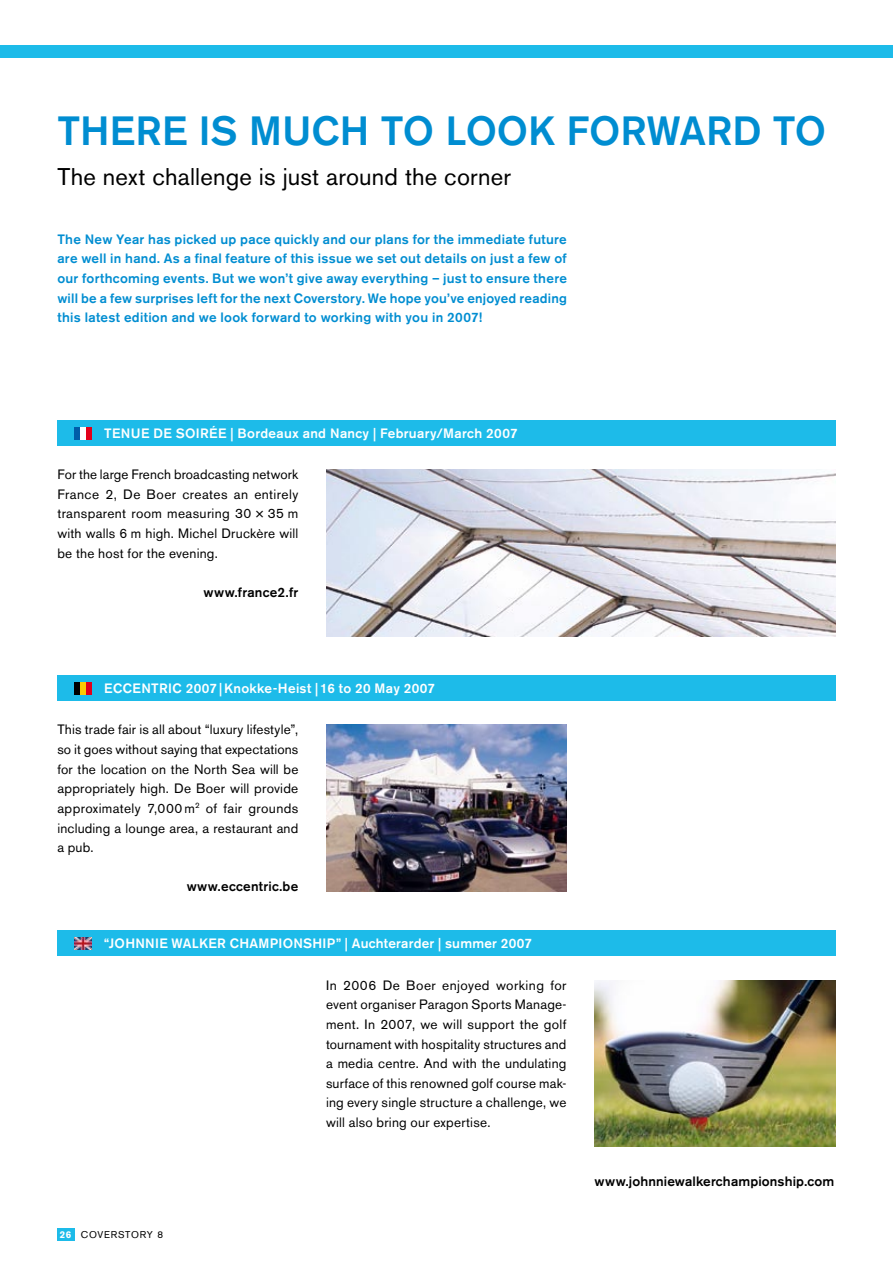
<style>
.page{position:relative;width:893px;height:1263px;background:#fff}
.page>*{position:absolute;margin:0;border:0;box-sizing:border-box;transform-origin:0 0}
.t1{font:500 40.5px "Akzidenz Grotesk BQ";letter-spacing:.005em;color:#008dd1}
.t2{font:24px "Akzidenz Grotesk BQ";letter-spacing:.01em;color:#000}
.t3{font:13.5px/19.6px "Akzidenz Grotesk BQ";letter-spacing:.015em;color:#000;text-align:justify}
.t4{font:500 13.5px/19.6px "Akzidenz Grotesk BQ";letter-spacing:.02em;color:#008dd1;text-align:justify}
.t5{font:500 13.5px "Akzidenz Grotesk BQ";letter-spacing:.02em;color:#fff}
.t6{font:500 13.5px "Akzidenz Grotesk BQ";letter-spacing:.03em;color:#000}
.t7{font:9.75px "Akzidenz Grotesk BQ";color:#000}
.s1{font-weight:700;color:#fff}
</style>
<div class="page">
<div style="left:57px;top:1228px;width:17px;height:13px;background:#1dbbe9"></div>
<div style="left:0;top:45px;width:893px;height:12px;background:#1dbbe9"></div>
<img style="left:595px;top:980px;width:241px;height:167px">
<div style="left:57px;top:931px;width:779px;height:25px;background:#1dbbe9"></div>
<img style="left:74px;top:937px;width:17px;height:13px">
<div style="left:57px;top:420px;width:779px;height:26px;background:#1dbbe9"></div>
<div style="left:74px;top:427px;width:6px;height:12px;background:#005da8"></div>
<div style="left:80px;top:427px;width:6px;height:12px;background:#fff"></div>
<div style="left:86px;top:427px;width:5px;height:12px;background:#e2001a"></div>
<div style="left:57px;top:675px;width:779px;height:26px;background:#1dbbe9"></div>
<div style="left:74px;top:682px;width:6px;height:13px;background:#000"></div>
<div style="left:80px;top:682px;width:6px;height:13px;background:#fec900"></div>
<div style="left:86px;top:682px;width:5px;height:13px;background:#e2001a"></div>
<img style="left:326px;top:470px;width:510px;height:166px">
<img style="left:326px;top:725px;width:241px;height:166px">
<h1 class="t1" style="left:57px;top:106px;width:770px">There is much to look forward to</h1>
<h2 class="t2" style="left:57px;top:162px;width:455px">The next challenge is just around the corner</h2>
<p class="t4" style="left:57px;top:229px;width:511px">The New Year has picked up pace quickly and our plans for the immediate future are well in hand. As a final feature of this issue we set out details on just a few of our forthcoming events. But we won’t give away everything – just to ensure there will be a few surprises left for the next Coverstory. We hope you’ve enjoyed reading this latest edition and we look forward to working with you in 2007!</p>
<p class="t5" style="left:104px;top:425px;width:415px">Tenue de Soirée | Bordeaux and Nancy | February/March 2007</p>
<p class="t3" style="left:57px;top:465px;width:242px">For the large French broadcasting network France 2, De Boer creates an entirely transparent room measuring 30 × 35 m with walls 6 m high. Michel Druckère will be the host for the evening.</p>
<p class="t6" style="left:203px;top:584px;width:96px">www.france2.fr</p>
<p class="t5" style="left:104px;top:680px;width:333px">Eccentric 2007 | Knokke-Heist | 16 to 20 May 2007</p>
<p class="t3" style="left:57px;top:720px;width:242px">This trade fair is all about “luxury lifestyle”, so it goes without saying that expectations for the location on the North Sea will be appropriately high. De Boer will provide approximately 7,000m<sup>2</sup> of fair grounds including a lounge area, a restaurant and a pub.</p>
<p class="t6" style="left:187px;top:878px;width:113px">www.eccentric.be</p>
<p class="t5" style="left:104px;top:935px;width:429px">“Johnnie Walker Championship” | Auchterarder | summer 2007</p>
<p class="t7" style="left:60px;top:1229px;width:37px"><span class="s1">26</span> COVER</p>
<p class="t7" style="left:118px;top:1229px;width:16px">STORY</p>
<p class="t7" style="left:158px;top:1229px;width:7px">8</p>
<p class="t3" style="left:326px;top:975px;width:242px">In 2006 De Boer enjoyed working for event organiser Paragon Sports Manage&shy;ment. In 2007, we will support the golf tournament with hospitality structures and a media centre. And with the undulating surface of this renowned golf course mak&shy;ing every single structure a challenge, we will also bring our expertise.</p>
<p class="t6" style="left:595px;top:1173px;width:241px">www.johnniewalkerchampionship.com</p>
</div>
